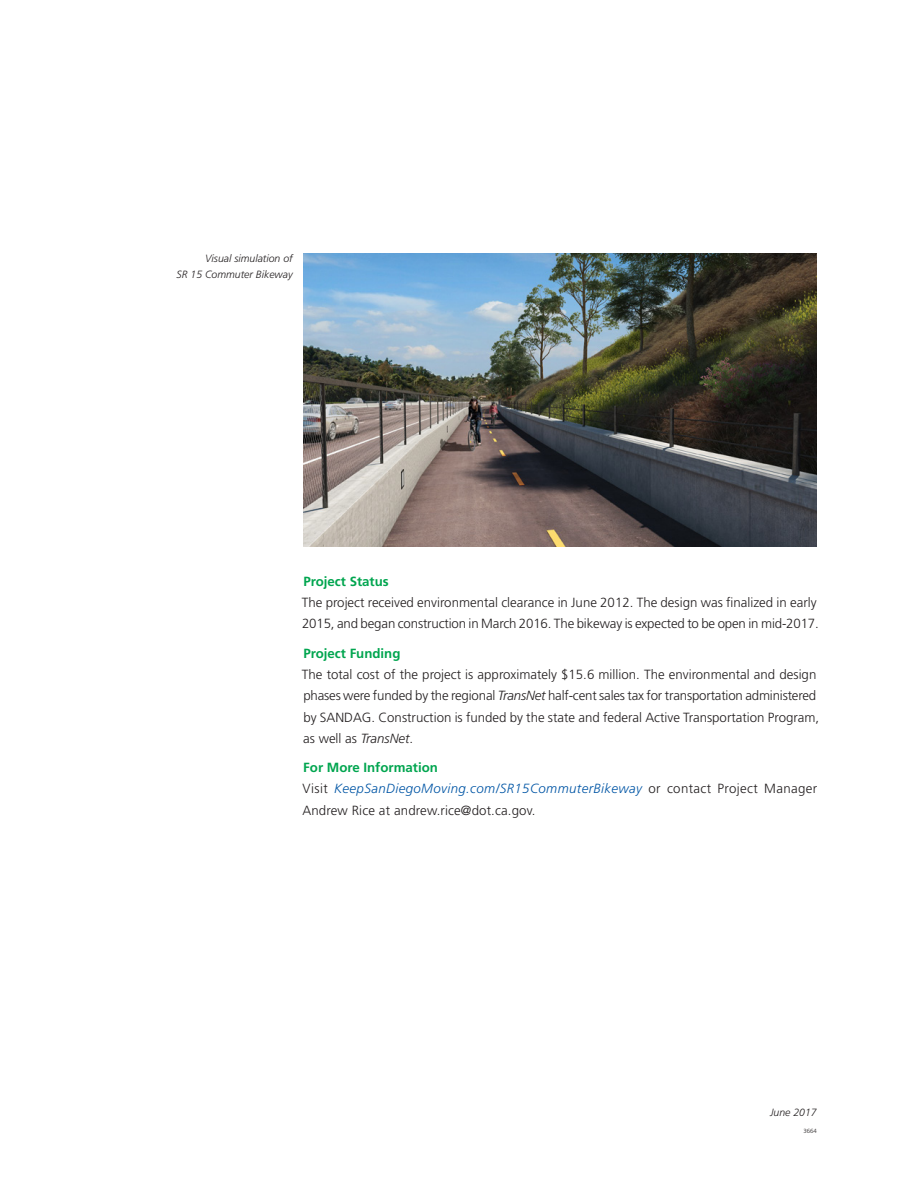
<style>
.page{position:relative;width:918px;height:1188px;background:#fff}
.page>*{position:absolute;margin:0;border:0;box-sizing:border-box;transform-origin:0 0}
.BODY_COPY{font:300 13.35px/21.3px "Frutiger LT Std";color:#231f20}
.SUBHEADS{font:700 13.35px "Frutiger LT Std";color:#00a54f}
.captions{font:italic 300 10.5px "Frutiger LT Std";color:#231f20}
.t1{font:300 6px "Frutiger LT Std";color:#231f20}
.s1{font-style:italic}
.s2{font-style:italic;color:#0155a5}
</style>
<div class="page">
<img style="left:303px;top:254px;width:514px;height:292px">
<p class="captions" style="left:205px;top:252px;width:89px">Visual simulation of</p>
<p class="captions" style="left:177px;top:269px;width:118px">SR 15 Commuter Bikeway</p>
<p class="SUBHEADS" style="left:303px;top:573px;width:87px">Project Status</p>
<p class="BODY_COPY" style="left:302px;top:592px;width:518px">The project received environmental clearance in June 2012. The design was finalized in early<br>2015, and began construction in March 2016. The bikeway is expected to be open in mid-2017.</p>
<p class="SUBHEADS" style="left:303px;top:645px;width:99px">Project Funding</p>
<p class="BODY_COPY" style="left:302px;top:664px;width:519px">The total cost of the project is approximately $15.6 million. The environmental and design phases were funded by the regional <span class="s1">TransNet</span> half-cent sales tax for transportation administered by SANDAG. Construction is funded by the state and federal Active Transportation Program, as well as <span class="s1">TransNet</span>.</p>
<p class="SUBHEADS" style="left:303px;top:760px;width:136px">For More Information</p>
<p class="BODY_COPY" style="left:302px;top:778px;width:516px">Visit <span class="s2">KeepSanDiegoMoving.com/SR15CommuterBikeway</span> or contact Project Manager<br>Andrew Rice at andrew.rice@dot.ca.gov.</p>
<p class="captions" style="left:770px;top:1107px;width:48px">June 2017</p>
<p class="t1" style="left:803px;top:1127px;width:15px">3664</p>
</div>
